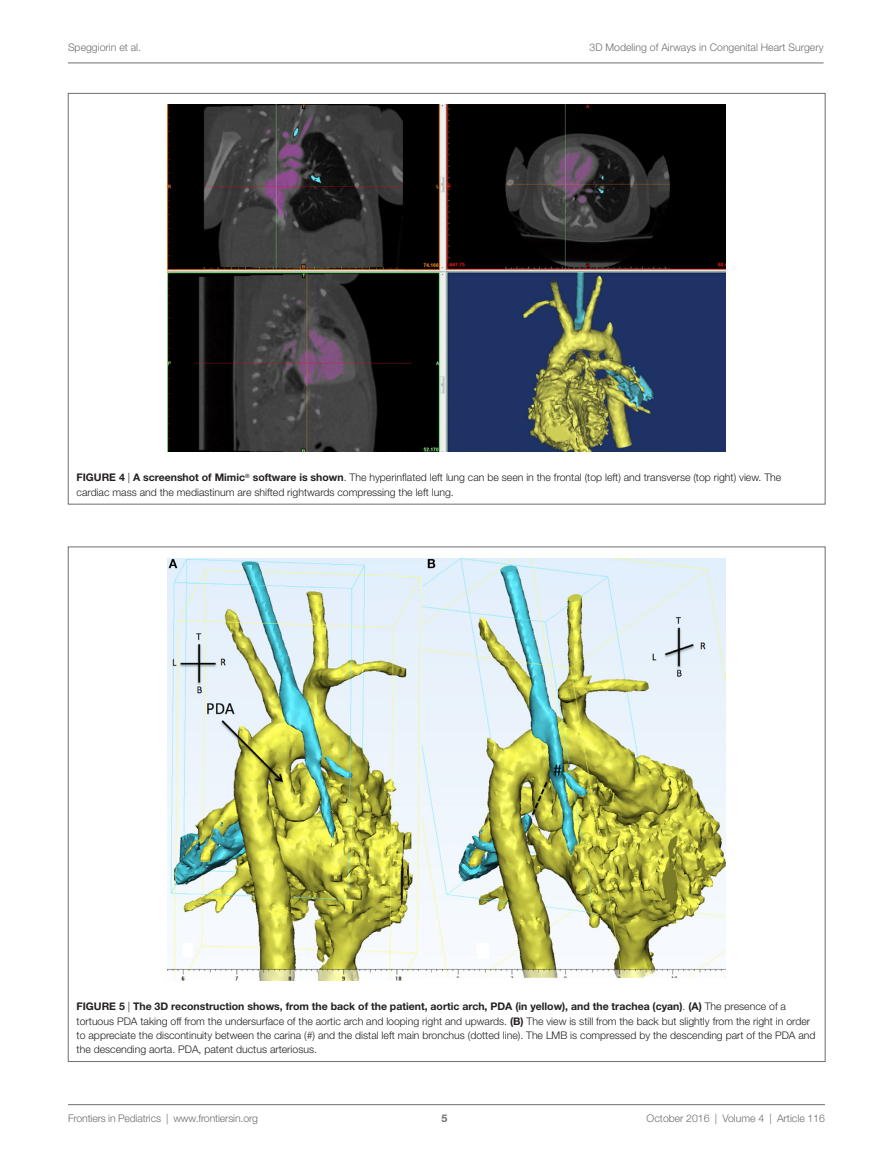
<style>
.page{position:relative;width:893px;height:1170px;background:#fff}
.page>*{position:absolute;margin:0;border:0;box-sizing:border-box;transform-origin:0 0}
.t1{font:300 10.5px/14.2px "Helvetica Neue LT Std";color:#231f20}
.t2{font:300 10.5px "Helvetica Neue LT Std";color:#6c6d70}
.t3{font:700 10.5px "Helvetica Neue LT Std";color:#6c6d70}
.s1{font-weight:700}
</style>
<div class="page">
<img style="left:168px;top:105px;width:558px;height:346px">
<hr style="left:68px;top:1104px;width:757px;height:1px;background:#6c6d70">
<hr style="left:68px;top:63px;width:755px;height:1px;background:#6c6d70">
<img style="left:168px;top:558px;width:558px;height:422px">
<p class="t2" style="left:68px;top:41px;width:75px">Speggiorin et al.</p>
<p class="t2" style="left:590px;top:41px;width:235px">3D Modeling of Airways in Congenital Heart Surgery</p>
<p class="t1" style="left:77px;top:470px;width:706px"><span class="s1">Figur e 4</span> | <span class="s1">A screenshot of Mimic</span><sup>®</sup> <span class="s1">software is shown</span>. The hyperinflated left lung can be seen in the frontal (top left) and transverse (top right) view. The cardiac mass and the mediastinum are shifted rightwards compressing the left lung.</p>
<p class="t1" style="left:77px;top:999px;width:740px"><span class="s1">Figur e 5</span> | <span class="s1">The 3D reconstruction shows, from the back of the patient, aortic arch, PDA (in yellow), and the trachea (cyan)</span>. <span class="s1">(A)</span> The presence of a tortuous PDA taking off from the undersurface of the aortic arch and looping right and upwards. <span class="s1">(B)</span> The view is still from the back but slightly from the right in order to appreciate the discontinuity between the carina (#) and the distal left main bronchus (dotted line). The LMB is compressed by the descending part of the PDA and the descending aorta. PDA, patent ductus arteriosus.</p>
<p class="t2" style="left:68px;top:1111px;width:191px">Frontiers in Pediatrics | www.frontiersin.org</p>
<p class="t2" style="left:647px;top:1111px;width:180px">October 2016 | Volume 4 | Article 116</p>
<p class="t3" style="left:441px;top:1111px;width:7px">5</p>
</div>
